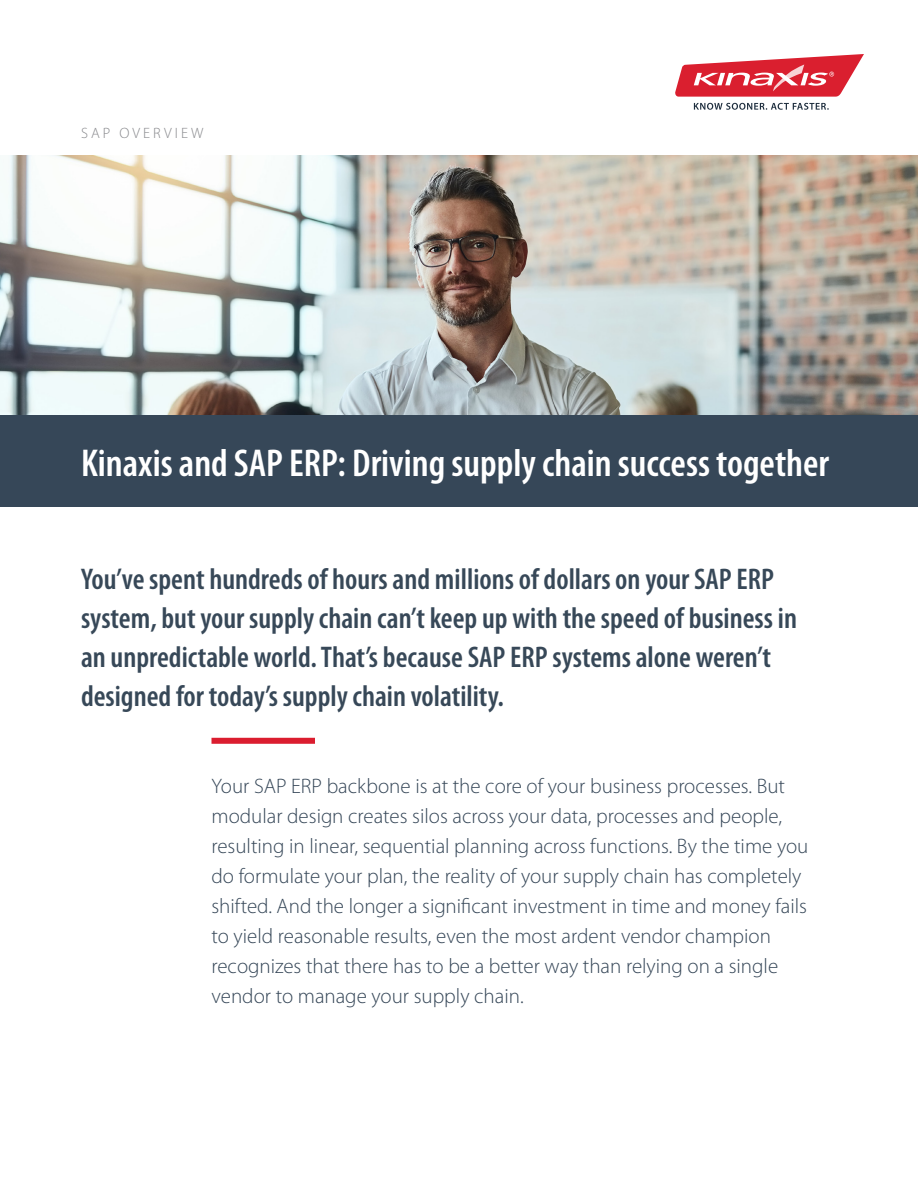
<style>
.page{position:relative;width:918px;height:1188px;background:#fff}
.page>*{position:absolute;margin:0;border:0;box-sizing:border-box;transform-origin:0 0}
.t1{font:600 condensed 39px "Myriad Pro";color:#fff}
.t2{font:600 condensed 30px/39px "Myriad Pro";color:#374858}
.t3{font:300 21px/30px "Myriad Pro";color:#364758}
.t4{font:300 15px "Myriad Pro";letter-spacing:.2em;color:#87888c}
</style>
<div class="page">
<div style="left:212px;top:738px;width:103px;height:6px;background:#db1d2f"></div>
<svg style="left:675px;top:54px;width:189px;height:43px"></svg>
<svg style="left:694px;top:103px;width:135px;height:7px"></svg>
<img style="left:0;top:156px;width:918px;height:259px">
<div style="left:0;top:415px;width:918px;height:92px;background:#364758"></div>
<p class="t4" style="left:81px;top:124px;width:124px">SAP OVERVIEW</p>
<h1 class="t1" style="left:81px;top:441px;width:750px">Kinaxis and SAP ERP: Driving supply chain success together</h1>
<p class="t2" style="left:81px;top:560px;width:718px">You’ve spent hundreds of hours and millions of dollars on your SAP ERP system, but your supply chain can’t keep up with the speed of business in an unpredictable world. That’s because SAP ERP systems alone weren’t designed for today’s supply chain volatility.</p>
<p class="t3" style="left:212px;top:772px;width:598px">Your SAP ERP backbone is at the core of your business processes. But modular design creates silos across your data, processes and people, resulting in linear, sequential planning across functions. By the time you do formulate your plan, the reality of your supply chain has completely shifted. And the longer a significant investment in time and money fails to yield reasonable results, even the most ardent vendor champion recognizes that there has to be a better way than relying on a single vendor to manage your supply chain.</p>
</div>
